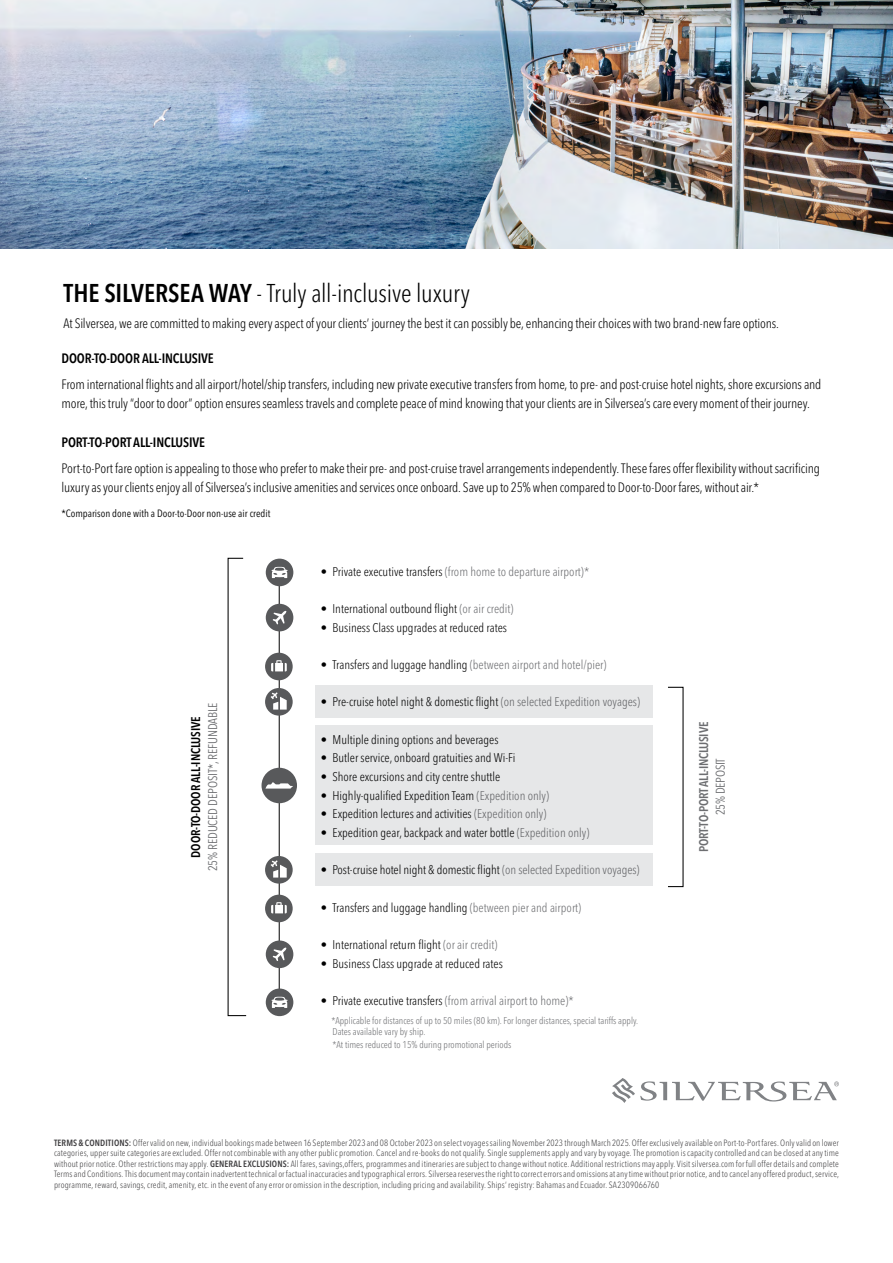
<style>
.page{position:relative;width:893px;height:1263px;background:#fff}
.page>*{position:absolute;margin:0;border:0;box-sizing:border-box;transform-origin:0 0}
.t1{font:300 condensed 25.5px "Avenir Next LT Pro";letter-spacing:-.01em;color:#000}
.t2{font:300 condensed 13.5px/19.5px "Avenir Next LT Pro";letter-spacing:-.01em;color:#000}
.t3{font:600 condensed 13.5px "Avenir Next LT Pro";letter-spacing:-.01em;color:#000}
.t4{font:300 condensed 12.45px "Avenir Next LT Pro";color:#000}
.t5{font:300 condensed 12.45px "Avenir Next LT Pro";color:#6d6e71}
.t6{font:condensed 12.45px "Avenir Next LT Pro";letter-spacing:-.01em;color:#6d6e71}
.t7{font:600 condensed 12.45px "Avenir Next LT Pro";letter-spacing:-.01em;color:#000}
.t8{font:600 condensed 12.45px "Avenir Next LT Pro";letter-spacing:-.02em;color:#6d6e71}
.t9{font:condensed 10.5px "Avenir Next LT Pro";color:#000}
.t10{font:300 condensed 9.75px/11.1px "Avenir Next LT Pro";color:#6d6e71}
.t11{font:300 condensed 9px/10.5px "Avenir Next LT Pro";letter-spacing:.015em;color:#414042;text-align:justify}
.s1{font-weight:600}
.s2{color:#000}
.s3{color:#6d6e71}
</style>
<div class="page">
<svg style="left:612px;top:1078px;width:227px;height:25px"></svg>
<img style="left:0;top:0;width:893px;height:249px">
<div style="left:316px;top:854px;width:337px;height:32px;background:#e6e7e8"></div>
<div style="left:316px;top:726px;width:337px;height:119px;background:#e6e7e8"></div>
<div style="left:316px;top:686px;width:337px;height:32px;background:#e6e7e8"></div>
<svg style="left:227px;top:557px;width:20px;height:460px"></svg>
<hr style="left:279px;top:584px;width:1px;height:188px;background:#000">
<div style="left:266px;top:559px;width:27px;height:27px;background:#58595b;border-radius:50%"></div>
<svg style="left:272px;top:567px;width:15px;height:11px"></svg>
<div style="left:266px;top:604px;width:27px;height:27px;background:#58595b;border-radius:50%"></div>
<svg style="left:273px;top:610px;width:14px;height:14px"></svg>
<div style="left:265px;top:653px;width:28px;height:27px;background:#58595b;border-radius:50%"></div>
<svg style="left:271px;top:660px;width:16px;height:11px"></svg>
<div style="left:265px;top:688px;width:28px;height:28px;background:#58595b;border-radius:50%"></div>
<svg style="left:269px;top:691px;width:18px;height:19px"></svg>
<hr style="left:279px;top:800px;width:1px;height:191px;background:#000">
<svg style="left:262px;top:768px;width:35px;height:35px"></svg>
<div style="left:266px;top:988px;width:27px;height:28px;background:#58595b;border-radius:50%"></div>
<svg style="left:272px;top:996px;width:15px;height:12px"></svg>
<div style="left:266px;top:940px;width:27px;height:28px;background:#58595b;border-radius:50%"></div>
<svg style="left:273px;top:947px;width:14px;height:14px"></svg>
<div style="left:265px;top:895px;width:28px;height:27px;background:#58595b;border-radius:50%"></div>
<svg style="left:271px;top:902px;width:16px;height:11px"></svg>
<div style="left:265px;top:856px;width:28px;height:27px;background:#58595b;border-radius:50%"></div>
<svg style="left:269px;top:859px;width:18px;height:18px"></svg>
<h1 class="t1" style="left:64px;top:278px;width:408px"><span class="s1">THE SILVERSEA WAY</span> - Truly all-inclusive luxury</h1>
<h2 class="t2" style="left:64px;top:314px;width:717px">At Silversea, we are committed to making every aspect of your clients’ journey the best it can possibly be, enhancing their choices with two brand-new fare options.</h2>
<h2 class="t3" style="left:61px;top:350px;width:154px">DOOR-TO-DOOR ALL-INCLUSIVE</h2>
<p class="t2" style="left:61px;top:374px;width:761px">From international flights and all airport/hotel/ship transfers, including new private executive transfers from home, to pre- and post-cruise hotel nights, shore excursions and more, this truly “door to door” option ensures seamless travels and complete peace of mind knowing that your clients are in Silversea’s care every moment of their journey.</p>
<h2 class="t3" style="left:61px;top:434px;width:145px">PORT-TO-PORT ALL-INCLUSIVE</h2>
<p class="t2" style="left:61px;top:458px;width:760px">Port-to-Port fare option is appealing to those who prefer to make their pre- and post-cruise travel arrangements independently. These fares offer flexibility without sacrificing luxury as your clients enjoy all of Silversea’s inclusive amenities and services once onboard. Save up to 25% when compared to Door-to-Door fares, without air.*</p>
<p class="t9" style="left:61px;top:507px;width:210px">*Comparison done with a Door-to-Door non-use air credit</p>
<h3 class="t6" style="left:205px;top:871px;width:170px;rotate:-90deg">25% REDUCED DEPOSIT*, REFUNDABLE</h3>
<h3 class="t7" style="left:188px;top:857px;width:143px;rotate:-90deg">DOOR-TO-DOOR ALL-INCLUSIVE</h3>
<h3 class="t5" style="left:321px;top:564px;width:270px"><span class="s2">• Private executive transfers</span> (from home to departure airport)*</h3>
<h3 class="t4" style="left:321px;top:601px;width:195px">• International outbound flight <span class="s3">(or air credit)</span></h3>
<h3 class="t4" style="left:321px;top:620px;width:188px">• Business Class upgrades at reduced rates</h3>
<h3 class="t5" style="left:321px;top:657px;width:287px"><span class="s2">• Transfers and luggage handling</span> (between airport and hotel/pier)</h3>
<h3 class="t4" style="left:321px;top:694px;width:321px">• Pre-cruise hotel night &amp; domestic flight <span class="s3">(on selected Expedition voyages)</span></h3>
<h3 class="t4" style="left:321px;top:732px;width:179px">• Multiple dining options and beverages</h3>
<h3 class="t4" style="left:321px;top:750px;width:196px">• Butler service, onboard gratuities and Wi-Fi</h3>
<h3 class="t4" style="left:321px;top:769px;width:181px">• Shore excursions and city centre shuttle</h3>
<h3 class="t4" style="left:321px;top:788px;width:230px">• Highly-qualified Expedition Team <span class="s3">(Expedition only)</span></h3>
<h3 class="t4" style="left:321px;top:806px;width:227px">• Expedition lectures and activities <span class="s3">(Expedition only)</span></h3>
<h3 class="t4" style="left:321px;top:825px;width:270px">• Expedition gear, backpack and water bottle <span class="s3">(Expedition only)</span></h3>
<h3 class="t4" style="left:321px;top:862px;width:320px">• Post-cruise hotel night &amp; domestic flight <span class="s3">(on selected Expedition voyages)</span></h3>
<h3 class="t4" style="left:321px;top:900px;width:262px">• Transfers and luggage handling <span class="s3">(between pier and airport)</span></h3>
<h3 class="t4" style="left:321px;top:937px;width:178px">• International return flight <span class="s3">(or air credit)</span></h3>
<h3 class="t4" style="left:321px;top:956px;width:184px">• Business Class upgrade at reduced rates</h3>
<h3 class="t5" style="left:321px;top:993px;width:254px"><span class="s2">• Private executive transfers</span> (from arrival airport to home)*</h3>
<p class="t10" style="left:331px;top:1015px;width:308px">*Applicable for distances of up to 50 miles (80 km). For longer distances, special tariffs apply.<br>Dates available vary by ship.</p>
<p class="t10" style="left:332px;top:1039px;width:180px">*At times reduced to 15% during promotional periods</p>
<h3 class="t8" style="left:696px;top:852px;width:132px;rotate:-90deg">PORT-TO-PORT ALL-INCLUSIVE</h3>
<h3 class="t6" style="left:713px;top:815px;width:59px;rotate:-90deg">25% DEPOSIT</h3>
<p class="t11" style="left:54px;top:1137px;width:786px"><span class="s1">TERMS &amp; CONDITIONS:</span> Offer valid on new, individual bookings made between 16 September 2023 and 08 October 2023 on select voyages sailing November 2023 through March 2025. Offer exclusively available on Port-to-Port fares. Only valid on lower categories, upper suite categories are excluded. Offer not combinable with any other public promotion. Cancel and re-books do not qualify. Single supplements apply and vary by voyage. The promotion is capacity controlled and can be closed at any time without prior notice. Other restrictions may apply. <span class="s1">GENERAL EXCLUSIONS:</span> All fares, savings,offers, programmes and itineraries are subject to change without notice. Additional restrictions may apply. Visit silversea.com for full offer details and complete Terms and Conditions. This document may contain inadvertent technical or factual inaccuracies and typographical errors. Silversea reserves the right to correct errors and omissions at any time without prior notice, and to cancel any offered product, service, programme, reward, savings, credit, amenity, etc. in the event of any error or omission in the description, including pricing and availability. Ships’ registry: Bahamas and Ecuador. SA2309066760</p>
</div>
